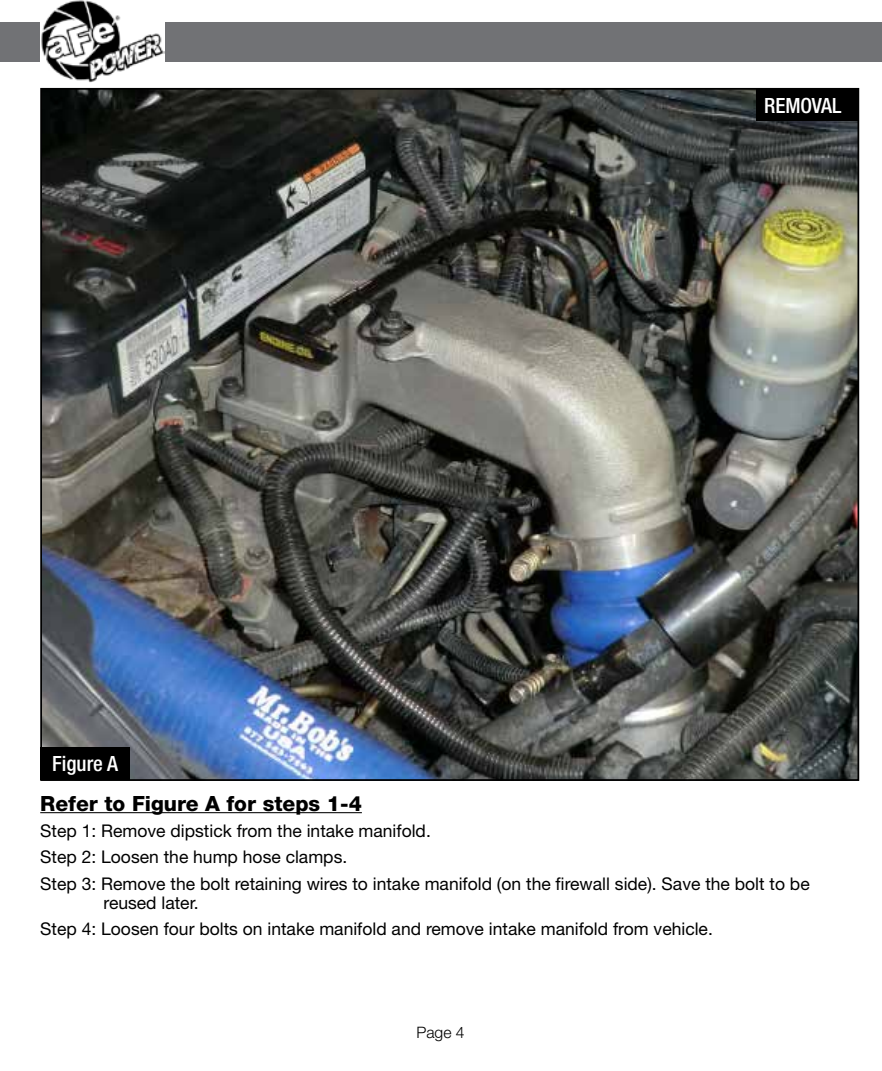
<style>
.page{position:relative;width:882px;height:1071px;background:#fff}
.page>*{position:absolute;margin:0;border:0;box-sizing:border-box;transform-origin:0 0}
.t1{font:800 21px "Helvetica Neue";color:#000}
.t2{font:500 condensed 21px "Helvetica Neue";color:#fff}
.t3{font:17.5px/26.2px "Helvetica Neue";color:#000}
.t4{font:300 15.75px "Helvetica Neue";color:#000}
</style>
<div class="page">
<div style="left:0;top:23px;width:882px;height:39px;background:#717275"></div>
<img style="left:40px;top:0;width:125px;height:82px">
<img style="left:43px;top:91px;width:813px;height:687px">
<hr style="left:40px;top:812px;width:322px;height:1px;background:#000">
<div style="left:756px;top:88px;width:103px;height:33px;background:#000"></div>
<div style="left:40px;top:747px;width:90px;height:33px;background:#000"></div>
<p class="t2" style="left:52px;top:751px;width:67px">Figure A</p>
<p class="t2" style="left:764px;top:93px;width:79px">REMOVAL</p>
<p class="t1" style="left:40px;top:791px;width:323px">Refer to Figure A for steps 1-4</p>
<p class="t3" style="left:40px;top:818px;width:771px">Step 1: Remove dipstick from the intake manifold.<br>Step 2: Loosen the hump hose clamps.<br>Step 3: Remove the bolt retaining wires to intake manifold (on the firewall side). Save the bolt to be</p>
<p class="t3" style="left:40px;top:889px;width:674px;text-indent:63px">reused later.<br>Step 4: Loosen four bolts on intake manifold and remove intake manifold from vehicle.</p>
<p class="t4" style="left:416px;top:1023px;width:50px">Page 4</p>
</div>
